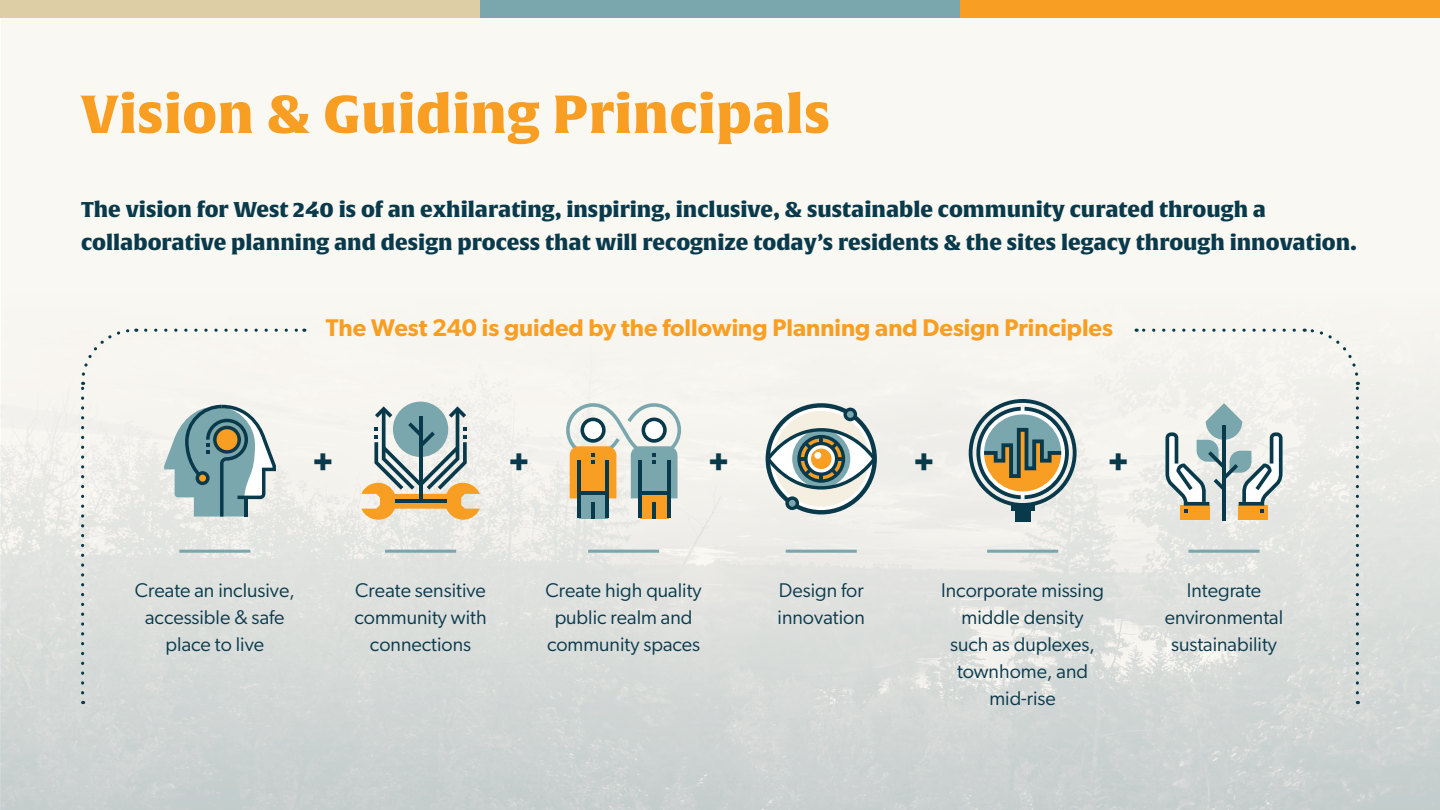
<style>
.page{position:relative;width:1440px;height:810px;background:#fff}
.page>*{position:absolute;margin:0;border:0;box-sizing:border-box;transform-origin:0 0}
._1__Slide_Title{font:900 52.5px "Alverata W01";letter-spacing:.01em;color:#f89e22}
.t1{font:700 29.55px "Gibson";color:#093a4c}
.t2{font:600 24.15px "Gibson";color:#f89e22}
._5__Callout_Text_copy{font:900 21px/33px "Alverata W01";color:#093a4c}
.t3{font:19.95px/26.8px "Gibson";color:#093a4c;text-align:center}
</style>
<div class="page">
<div style="left:1px;top:0;width:1439px;height:810px;background:#fbf9f4"></div>
<img style="left:1px;top:328px;width:1439px;height:482px">
<div style="left:480px;top:0;width:480px;height:18px;background:#7aa6ad"></div>
<div style="left:1px;top:0;width:479px;height:18px;background:#decea5"></div>
<div style="left:960px;top:0;width:479px;height:18px;background:#f89e22"></div>
<hr style="left:179px;top:550px;width:71px;height:3px;background:#7aa6ad">
<hr style="left:385px;top:550px;width:71px;height:3px;background:#7aa6ad">
<hr style="left:588px;top:550px;width:71px;height:3px;background:#7aa6ad">
<hr style="left:786px;top:550px;width:71px;height:3px;background:#7aa6ad">
<hr style="left:987px;top:550px;width:71px;height:3px;background:#7aa6ad">
<hr style="left:1188px;top:550px;width:72px;height:3px;background:#7aa6ad">
<svg style="left:767px;top:404px;width:109px;height:109px"></svg>
<div style="left:770px;top:408px;width:102px;height:102px;background:#fff;border-radius:50%"></div>
<div style="left:773px;top:411px;width:96px;height:96px;background:#f4efe1;border-radius:50%"></div>
<svg style="left:767px;top:428px;width:109px;height:62px"></svg>
<svg style="left:785px;top:496px;width:14px;height:14px"></svg>
<svg style="left:843px;top:408px;width:14px;height:13px"></svg>
<hr style="left:1222px;top:425px;width:4px;height:95px;background:#093a4c">
<div style="left:1239px;top:506px;width:29px;height:14px;background:#f89e22"></div>
<div style="left:1180px;top:506px;width:29px;height:14px;background:#f89e22"></div>
<svg style="left:1165px;top:403px;width:118px;height:110px"></svg>
<svg style="left:164px;top:405px;width:112px;height:112px"></svg>
<div style="left:579px;top:493px;width:28px;height:25px;background:#7aa6ad"></div>
<hr style="left:591px;top:502px;width:4px;height:16px;background:#093a4c">
<hr style="left:577px;top:461px;width:3px;height:57px;background:#093a4c">
<hr style="left:606px;top:461px;width:3px;height:57px;background:#093a4c">
<div style="left:640px;top:493px;width:29px;height:25px;background:#f89e22"></div>
<hr style="left:652px;top:502px;width:4px;height:16px;background:#093a4c">
<hr style="left:638px;top:461px;width:4px;height:57px;background:#093a4c">
<hr style="left:667px;top:461px;width:3px;height:57px;background:#093a4c">
<svg style="left:566px;top:403px;width:115px;height:95px"></svg>
<div style="left:1015px;top:515px;width:15px;height:7px;background:#093a4c"></div>
<div style="left:1011px;top:503px;width:23px;height:8px;background:#093a4c"></div>
<hr style="left:1015px;top:511px;width:15px;height:4px;background:#093a4c">
<svg style="left:969px;top:399px;width:108px;height:108px"></svg>
<div style="left:393px;top:402px;width:55px;height:55px;background:#7aa6ad;border-radius:50%"></div>
<svg style="left:362px;top:406px;width:118px;height:114px"></svg>
<hr style="left:395px;top:499px;width:51px;height:4px;background:#093a4c">
<svg style="left:1304px;top:328px;width:56px;height:365px"></svg>
<svg style="left:1136px;top:329px;width:158px;height:3px"></svg>
<svg style="left:80px;top:328px;width:57px;height:365px"></svg>
<svg style="left:146px;top:329px;width:159px;height:3px"></svg>
<p class="_1__Slide_Title" style="left:81px;top:83px;width:751px">Vision &amp; Guiding Principals</p>
<p class="_5__Callout_Text_copy" style="left:81px;top:193px;width:1278px">The vision for West 240 is of an exhilarating, inspiring, inclusive, &amp; sustainable community curated through a collaborative planning and design process that will recognize today’s residents &amp; the sites legacy through innovation.</p>
<p class="t2" style="left:326px;top:313px;width:789px">The West 240 is guided by the following Planning and Design Principles</p>
<p class="t1" style="left:312px;top:445px;width:23px">+</p>
<p class="t1" style="left:508px;top:445px;width:23px">+</p>
<p class="t1" style="left:708px;top:445px;width:23px">+</p>
<p class="t1" style="left:913px;top:445px;width:23px">+</p>
<p class="t1" style="left:1108px;top:445px;width:23px">+</p>
<p class="t3" style="left:135px;top:577px;width:162px">Create an inclusive, accessible &amp; safe place to live</p>
<p class="t3" style="left:355px;top:577px;width:134px">Create sensitive community with connections</p>
<p class="t3" style="left:546px;top:577px;width:158px">Create high quality public realm and community spaces</p>
<p class="t3" style="left:778px;top:577px;width:89px;text-align:left">Design for innovation</p>
<p class="t3" style="left:941px;top:577px;width:164px">Incorporate missing</p>
<p class="t3" style="left:950px;top:603px;width:147px">middle density such as duplexes, townhome, and mid-rise</p>
<p class="t3" style="left:1165px;top:577px;width:120px">Integrate environmental sustainability</p>
</div>
